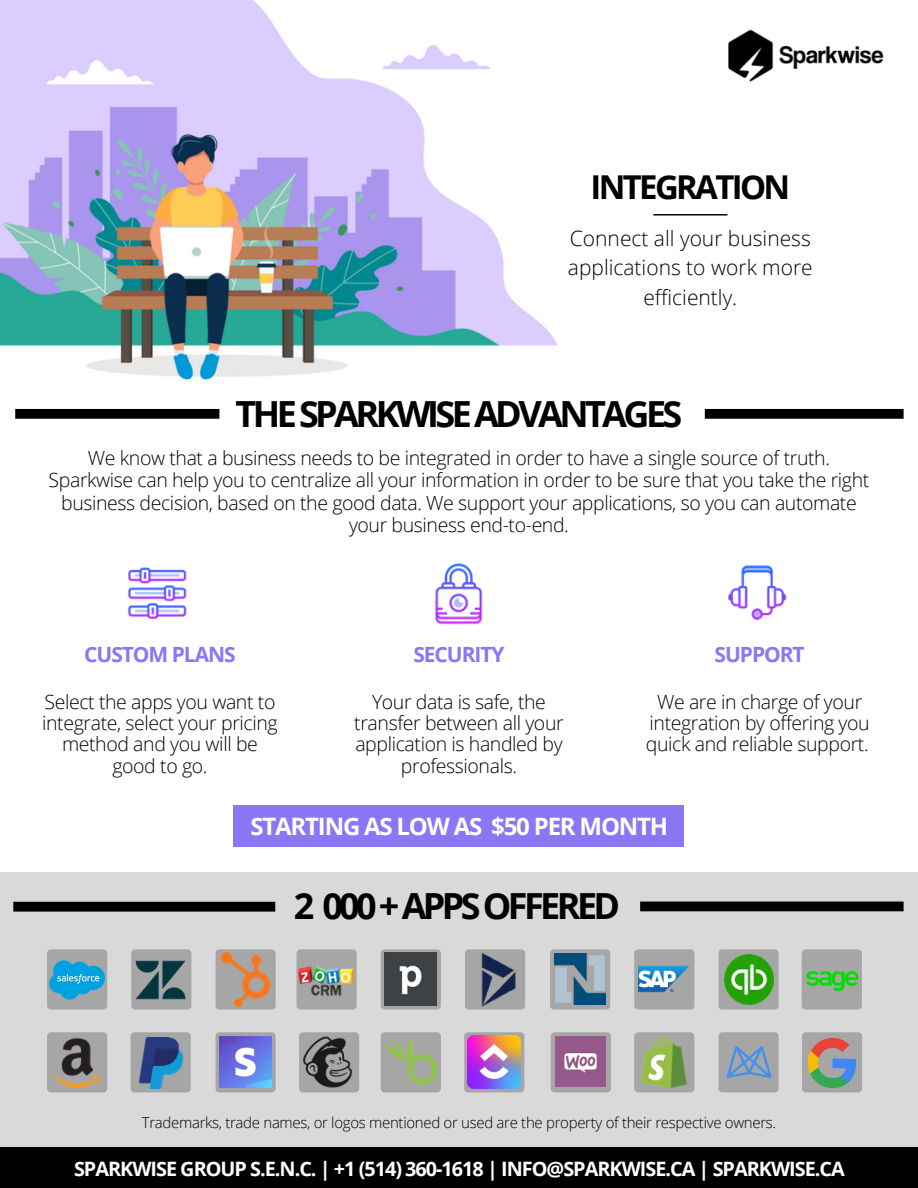
<style>
.page{position:relative;width:918px;height:1188px;background:#fff}
.page>*{position:absolute;margin:0;border:0;box-sizing:border-box;transform-origin:0 0}
.t1{font:700 36px "Open Sans";letter-spacing:-.1em;color:#000}
.t2{font:700 32.85px "Open Sans";letter-spacing:-.08em;color:#000}
.t3{font:700 24px "Open Sans";letter-spacing:-.05em;color:#fff}
.t4{font:300 21px/29.2px "Open Sans";color:#000;text-align:center}
.t5{font:700 21px "Open Sans";letter-spacing:-.05em;color:#8977f5}
.t6{font:700 19.8px "Open Sans";letter-spacing:-.05em;color:#fff}
.t7{font:300 19.5px/21.3px "Open Sans";letter-spacing:-.02em;color:#000;text-align:center}
.t8{font:300 15px "Open Sans";letter-spacing:-.02em;color:#000}
</style>
<div class="page">
<div style="left:0;top:872px;width:918px;height:284px;background:#d9d9d9"></div>
<div style="left:47px;top:1032px;width:60px;height:60px;background:#a6a6a6;border-radius:4px"></div>
<div style="left:131px;top:1032px;width:60px;height:60px;background:#a6a6a6;border-radius:4px"></div>
<div style="left:216px;top:1032px;width:60px;height:60px;background:#a6a6a6;border-radius:4px"></div>
<div style="left:299px;top:1032px;width:60px;height:60px;background:#a6a6a6;border-radius:4px"></div>
<div style="left:381px;top:1032px;width:60px;height:60px;background:#a6a6a6;border-radius:4px"></div>
<div style="left:464px;top:1032px;width:60px;height:60px;background:linear-gradient(to right,#a6a6a6,#a6a6a6);border-radius:4px"></div>
<div style="left:551px;top:1032px;width:60px;height:60px;background:#a6a6a6;border-radius:4px"></div>
<div style="left:634px;top:1032px;width:60px;height:60px;background:#a6a6a6;border-radius:4px"></div>
<div style="left:719px;top:1032px;width:60px;height:60px;background:#a6a6a6;border-radius:4px"></div>
<div style="left:802px;top:1032px;width:60px;height:60px;background:#a6a6a6;border-radius:4px"></div>
<img style="left:0;top:0;width:558px;height:380px">
<svg style="left:705px;top:409px;width:199px;height:10px;background:#070707"></svg>
<svg style="left:15px;top:409px;width:204px;height:10px;background:#060606"></svg>
<div style="left:131px;top:949px;width:60px;height:61px;background:#a6a6a6;border-radius:4px"></div>
<div style="left:47px;top:949px;width:60px;height:61px;background:#a6a6a6;border-radius:4px"></div>
<div style="left:216px;top:949px;width:60px;height:61px;background:#a6a6a6;border-radius:4px"></div>
<div style="left:297px;top:949px;width:60px;height:61px;background:#a6a6a6;border-radius:4px"></div>
<div style="left:381px;top:949px;width:60px;height:61px;background:#a6a6a6;border-radius:4px"></div>
<div style="left:465px;top:949px;width:60px;height:61px;background:#a6a6a6;border-radius:4px"></div>
<div style="left:550px;top:949px;width:60px;height:61px;background:#a6a6a6;border-radius:4px"></div>
<div style="left:634px;top:949px;width:60px;height:61px;background:#a6a6a6;border-radius:4px"></div>
<div style="left:719px;top:949px;width:60px;height:61px;background:#a6a6a6;border-radius:4px"></div>
<div style="left:802px;top:949px;width:60px;height:61px;background:#a6a6a6;border-radius:4px"></div>
<div style="left:640px;top:902px;width:264px;height:9px;background:#000"></div>
<svg style="left:13px;top:902px;width:262px;height:10px;background:#090909"></svg>
<div style="left:0;top:1148px;width:918px;height:40px;background:#000"></div>
<div style="left:233px;top:806px;width:451px;height:41px;background:#8977f5"></div>
<img style="left:641px;top:1037px;width:46px;height:51px">
<img style="left:724px;top:955px;width:50px;height:49px">
<img style="left:138px;top:1038px;width:46px;height:50px">
<img style="left:131px;top:951px;width:55px;height:58px">
<img style="left:299px;top:965px;width:55px;height:31px">
<img style="left:54px;top:1038px;width:47px;height:51px">
<img style="left:481px;top:953px;width:35px;height:54px">
<img style="left:384px;top:1040px;width:53px;height:45px">
<img style="left:384px;top:953px;width:53px;height:53px">
<img style="left:303px;top:1036px;width:50px;height:52px">
<img style="left:220px;top:953px;width:51px;height:54px">
<img style="left:555px;top:954px;width:50px;height:50px">
<img style="left:219px;top:1036px;width:52px;height:52px">
<img style="left:435px;top:563px;width:48px;height:62px">
<img style="left:728px;top:565px;width:59px;height:55px">
<img style="left:49px;top:960px;width:55px;height:40px">
<img style="left:639px;top:965px;width:50px;height:28px">
<img style="left:468px;top:1036px;width:53px;height:53px">
<img style="left:555px;top:1036px;width:51px;height:51px">
<img style="left:806px;top:971px;width:53px;height:21px">
<img style="left:726px;top:1046px;width:46px;height:32px">
<img style="left:128px;top:567px;width:59px;height:53px">
<img style="left:728px;top:29px;width:156px;height:52px">
<svg style="left:653px;top:214px;width:74px;height:2px"></svg>
<img style="left:807px;top:1038px;width:50px;height:50px">
<h2 class="t2" style="left:590px;top:164px;width:201px">INTEGRATION</h2>
<p class="t4" style="left:568px;top:223px;width:246px">Connect all your business applications to work more efficiently.</p>
<h1 class="t1" style="left:236px;top:388px;width:448px">THE SPARKWISE ADVANTAGES</h1>
<p class="t7" style="left:49px;top:446px;width:822px;line-height:22.4px">We know that a business needs to be integrated in order to have a single source of truth.<br>Sparkwise can help you to centralize all your information in order to be sure that you take the right business decision, based on the good data. We support your applications, so you can automate your business end-to-end.</p>
<p class="t5" style="left:84px;top:639px;width:153px">CUSTOM PLANS</p>
<p class="t5" style="left:413px;top:639px;width:93px">SECURITY</p>
<p class="t5" style="left:715px;top:639px;width:92px">SUPPORT</p>
<p class="t7" style="left:42px;top:690px;width:237px">Select the apps you want to integrate, select your pricing method and you will be good to go.</p>
<p class="t7" style="left:354px;top:690px;width:211px">Your data is safe, the transfer between all your application is handled by professionals.</p>
<p class="t7" style="left:646px;top:690px;width:225px">We are in charge of your integration by offering you quick and reliable support.</p>
<p class="t3" style="left:251px;top:809px;width:419px">STARTING AS LOW AS $50 PER MONTH</p>
<h1 class="t1" style="left:294px;top:881px;width:328px">2 000 + APPS OFFERED</h1>
<p class="t8" style="left:142px;top:1112px;width:636px">Trademarks, trade names, or logos mentioned or used are the property of their respective owners.</p>
<p class="t6" style="left:74px;top:1155px;width:772px">SPARKWISE GROUP S.E.N.C. | +1 (514) 360-1618 | INFO@SPARKWISE.CA | SPARKWISE.CA</p>
</div>
